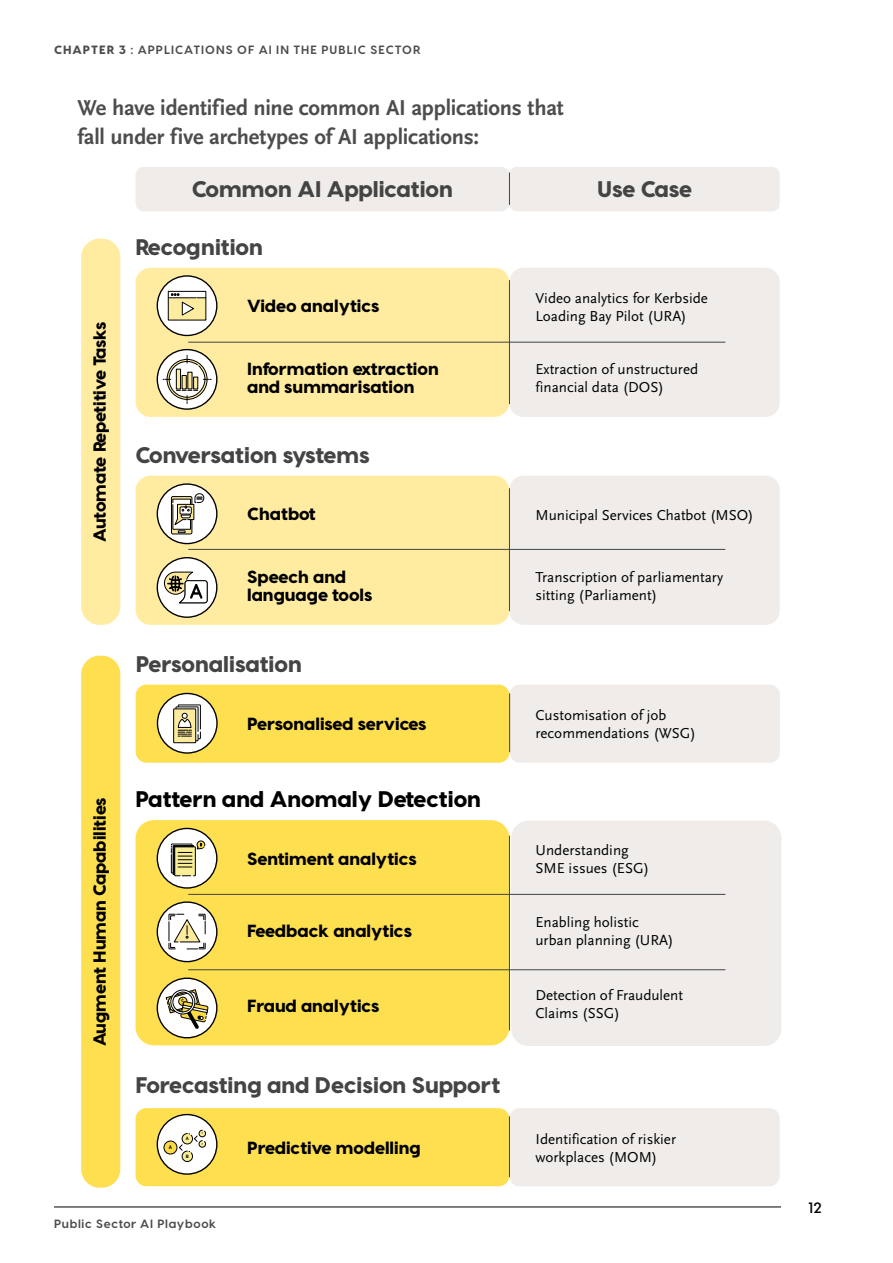
<style>
.page{position:relative;width:893px;height:1263px;background:#fff}
.page>*{position:absolute;margin:0;border:0;box-sizing:border-box;transform-origin:0 0}
.t1{font:22.5px/28.5px "Scala Sans Bold LF";letter-spacing:-.01em;color:#4d4d4f}
.t2{font:800 22.5px "Visby CF";color:#444445}
.t3{font:800 22.5px "Visby CF";color:#000}
.t4{font:800 22.5px "Visby CF";letter-spacing:-.02em;color:#444445}
.t5{font:800 17.55px/17.5px "Visby CF";color:#000}
.t6{font:15px/18px "Scala Sans";color:#000}
.t7{font:600 15px "Visby CF";color:#000}
.t8{font:700 12px "Visby CF";letter-spacing:.07em;color:#4d4d4f}
.t9{font:5.55px "Scala Sans Bold LF";color:#000}
.t10{font:5.1px "Scala Sans Bold LF";color:#000}
.t11{font:2.7px "Scala Sans Bold LF";color:#000}
.s1{font-weight:800}
</style>
<div class="page">
<hr style="left:54px;top:1206px;width:727px;height:1px;background:#000">
<div style="left:509px;top:268px;width:271px;height:149px;background:#efecea;border-radius:14px"></div>
<div style="left:136px;top:268px;width:373px;height:149px;background:#ffeca0;border-radius:15px"></div>
<div style="left:509px;top:167px;width:271px;height:44px;background:#efecea;border-radius:8px"></div>
<div style="left:136px;top:167px;width:373px;height:44px;background:#efecea;border-radius:8px"></div>
<div style="left:509px;top:476px;width:271px;height:149px;background:#efecea;border-radius:14px"></div>
<div style="left:136px;top:476px;width:373px;height:149px;background:#ffeca0;border-radius:15px"></div>
<div style="left:511px;top:821px;width:270px;height:225px;background:#efecea;border-radius:17px"></div>
<div style="left:136px;top:820px;width:373px;height:225px;background:#fedf50;border-radius:19px"></div>
<div style="left:509px;top:1108px;width:271px;height:78px;background:#efecea;border-radius:10px"></div>
<div style="left:136px;top:1108px;width:373px;height:78px;background:#fedf50;border-radius:11px"></div>
<hr style="left:189px;top:342px;width:536px;height:1px;background:#444445">
<hr style="left:189px;top:894px;width:536px;height:1px;background:#444445">
<svg style="left:157px;top:350px;width:60px;height:59px"></svg>
<div style="left:157px;top:349px;width:60px;height:61px;border:1px solid #000;border-radius:50%"></div>
<svg style="left:163px;top:355px;width:48px;height:48px;background:#c8c5b9"></svg>
<svg style="left:157px;top:276px;width:60px;height:59px;background:#eaeaea"></svg>
<div style="left:157px;top:275px;width:60px;height:61px;border:1px solid #000;border-radius:50%"></div>
<div style="left:168px;top:298px;width:38px;height:22px;background:#fdec9f"></div>
<svg style="left:168px;top:291px;width:38px;height:25px"></svg>
<div style="left:157px;top:558px;width:60px;height:59px;background:#fff;border-radius:50%"></div>
<div style="left:157px;top:557px;width:60px;height:61px;border:1px solid #000;border-radius:50%"></div>
<svg style="left:164px;top:572px;width:44px;height:31px"></svg>
<div style="left:157px;top:484px;width:60px;height:60px;background:#fff;border-radius:50%"></div>
<div style="left:157px;top:483px;width:60px;height:61px;border:1px solid #000;border-radius:50%"></div>
<div style="left:171px;top:496px;width:21px;height:38px;border:1px solid #000"></div>
<svg style="left:172px;top:493px;width:32px;height:40px"></svg>
<div style="left:157px;top:902px;width:60px;height:59px;background:#fff;border-radius:50%"></div>
<div style="left:157px;top:901px;width:60px;height:61px;border:1px solid #000;border-radius:50%"></div>
<svg style="left:168px;top:913px;width:38px;height:37px"></svg>
<div style="left:157px;top:828px;width:60px;height:60px;background:#fff;border-radius:50%"></div>
<div style="left:157px;top:828px;width:60px;height:61px;border:1px solid #000;border-radius:50%"></div>
<div style="left:171px;top:844px;width:21px;height:29px;border:1px solid #000"></div>
<div style="left:173px;top:845px;width:21px;height:30px;border:1px solid #000"></div>
<div style="left:175px;top:847px;width:21px;height:29px;background:#f9ee96;border:1px solid #000"></div>
<svg style="left:178px;top:840px;width:27px;height:28px"></svg>
<svg style="left:157px;top:978px;width:60px;height:60px"></svg>
<div style="left:157px;top:977px;width:60px;height:61px;border:1px solid #000;border-radius:50%"></div>
<svg style="left:166px;top:989px;width:42px;height:40px;background:#b9b49e"></svg>
<div style="left:157px;top:1114px;width:60px;height:60px;background:#fff;border-radius:50%"></div>
<div style="left:157px;top:1114px;width:60px;height:61px;border:1px solid #000;border-radius:50%"></div>
<div style="left:164px;top:1141px;width:13px;height:13px;background:#fcda43;border-radius:50%"></div>
<div style="left:164px;top:1141px;width:13px;height:13px;border:1px solid #000;border-radius:50%"></div>
<svg style="left:179px;top:1130px;width:27px;height:32px"></svg>
<hr style="left:509px;top:280px;width:1px;height:124px;background:#444445">
<hr style="left:509px;top:173px;width:1px;height:32px;background:#444445">
<hr style="left:509px;top:488px;width:1px;height:123px;background:#444445">
<hr style="left:509px;top:836px;width:1px;height:194px;background:#444445">
<hr style="left:509px;top:1116px;width:1px;height:61px;background:#444445">
<hr style="left:189px;top:549px;width:536px;height:1px;background:#444445">
<hr style="left:189px;top:969px;width:536px;height:1px;background:#444445">
<div style="left:81px;top:239px;width:39px;height:386px;background:#ffeca0;border-radius:19px"></div>
<div style="left:81px;top:656px;width:39px;height:532px;background:#fedf50;border-radius:19px"></div>
<div style="left:510px;top:685px;width:270px;height:78px;background:#efecea;border-radius:10px"></div>
<div style="left:136px;top:685px;width:374px;height:78px;background:#fedf50;border-radius:11px"></div>
<div style="left:157px;top:693px;width:60px;height:60px;background:#fff;border-radius:50%"></div>
<div style="left:157px;top:693px;width:61px;height:61px;border:1px solid #000;border-radius:50%"></div>
<div style="left:173px;top:709px;width:23px;height:34px;border:1px solid #000"></div>
<svg style="left:175px;top:704px;width:26px;height:37px"></svg>
<hr style="left:509px;top:694px;width:1px;height:58px;background:#444445">
<p class="t8" style="left:54px;top:42px;width:368px"><span class="s1">CHAPTER 3</span> : APPLICATIONS OF AI IN THE PUBLIC SECTOR</p>
<h1 class="t1" style="left:77px;top:94px;width:488px">We have identified nine common AI applications that fall under five archetypes of AI applications:</h1>
<h1 class="t2" style="left:192px;top:175px;width:263px">Common AI Application</h1>
<h1 class="t2" style="left:597px;top:175px;width:97px">Use Case</h1>
<p class="t5" style="left:91px;top:542px;width:221px;rotate:-90deg">Automate Repetitive Tasks</p>
<p class="t5" style="left:91px;top:1046px;width:250px;rotate:-90deg">Augment Human Capabilities</p>
<h1 class="t2" style="left:136px;top:232px;width:129px">Recognition</h1>
<p class="t5" style="left:247px;top:297px;width:134px">Video analytics</p>
<p class="t6" style="left:535px;top:289px;width:174px">Video analytics for Kerbside<br>Loading Bay Pilot (URA)</p>
<p class="t6" style="left:535px;top:361px;width:164px">Extraction of unstructured financial data (DOS)</p>
<p class="t5" style="left:247px;top:360px;width:193px">Information extraction and summarisation</p>
<h1 class="t4" style="left:136px;top:440px;width:236px">Conversation systems</h1>
<p class="t5" style="left:247px;top:505px;width:70px">Chatbot</p>
<p class="t6" style="left:535px;top:506px;width:220px">Municipal Services Chatbot (MSO)</p>
<p class="t5" style="left:247px;top:568px;width:127px">Speech and language tools</p>
<h1 class="t2" style="left:136px;top:650px;width:168px">Personalisation</h1>
<p class="t6" style="left:535px;top:569px;width:189px">Transcription of parliamentary sitting (Parliament)</p>
<p class="t5" style="left:247px;top:715px;width:181px">Personalised services</p>
<p class="t6" style="left:535px;top:706px;width:162px">Customisation of job recommendations (WSG)</p>
<h1 class="t3" style="left:136px;top:785px;width:347px">Pattern and Anomaly Detection</h1>
<p class="t5" style="left:247px;top:850px;width:171px">Sentiment analytics</p>
<p class="t6" style="left:535px;top:841px;width:115px">Understanding<br>SME issues (ESG)</p>
<p class="t6" style="left:535px;top:913px;width:140px">Enabling holistic urban planning (URA)</p>
<p class="t5" style="left:247px;top:922px;width:166px">Feedback analytics</p>
<p class="t5" style="left:247px;top:997px;width:134px">Fraud analytics</p>
<h1 class="t2" style="left:136px;top:1071px;width:366px">Forecasting and Decision Support</h1>
<p class="t9" style="left:169px;top:1144px;width:5px">A</p>
<p class="t10" style="left:186px;top:1135px;width:5px">A</p>
<p class="t10" style="left:186px;top:1153px;width:4px">B</p>
<p class="t11" style="left:202px;top:1132px;width:3px">?</p>
<p class="t11" style="left:202px;top:1142px;width:3px">?</p>
<p class="t5" style="left:247px;top:1138px;width:175px">Predictive modelling</p>
<p class="t6" style="left:535px;top:986px;width:149px">Detection of Fraudulent<br>Claims (SSG)</p>
<p class="t6" style="left:535px;top:1130px;width:142px">Identification of riskier workplaces (MOM)</p>
<p class="t8" style="left:54px;top:1216px;width:164px">Public Sector AI Playbook</p>
<p class="t7" style="left:808px;top:1198px;width:15px">12</p>
</div>
